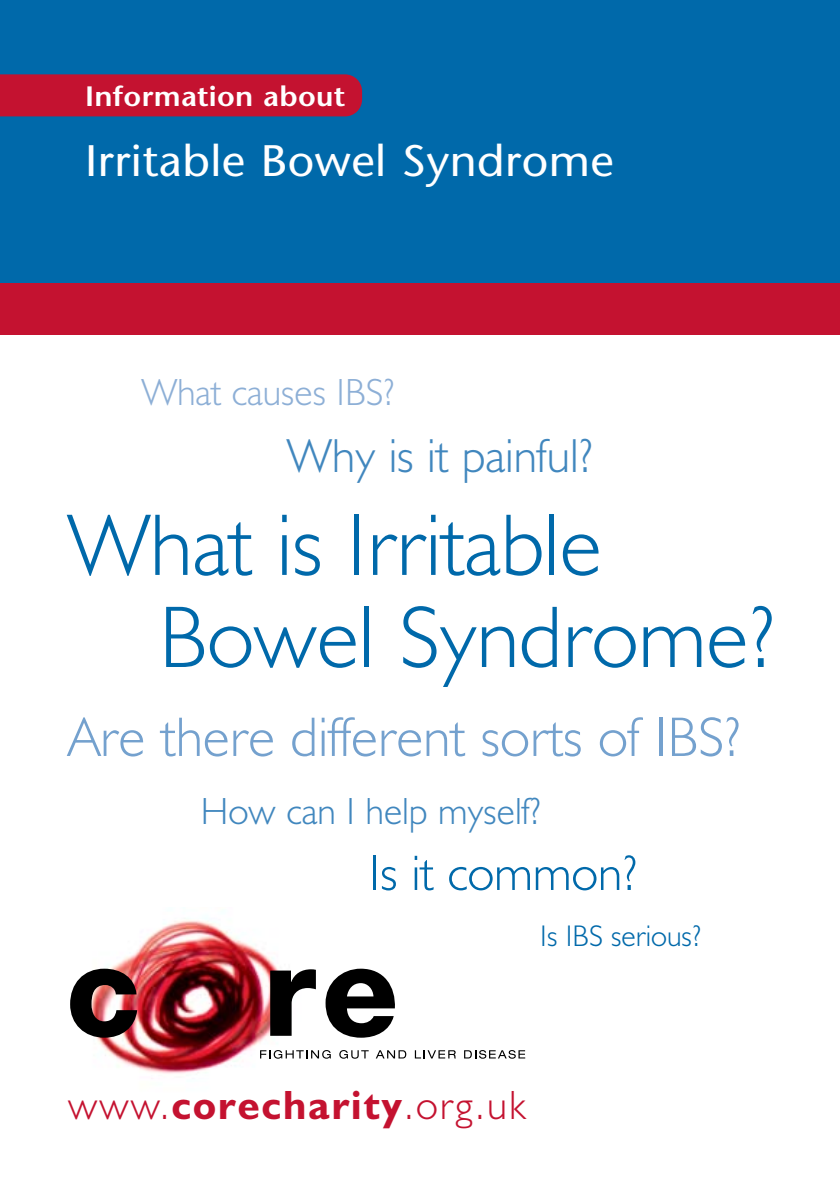
<style>
.page{position:relative;width:840px;height:1191px;background:#fff}
.page>*{position:absolute;margin:0;border:0;box-sizing:border-box;transform-origin:0 0}
.t1{font:300 88px/92px "Humanist 521 BT";color:#0069aa}
.t2{font:300 56px "Humanist 521 BT";color:#74a1ce}
.t3{font:300 50px "Humanist 521 BT";color:#0069aa}
.t4{font:300 48px "Humanist 521 BT";color:#4187be}
.t5{font:500 44px "Stone Sans Std";letter-spacing:.01em;color:#fff;scale:1.05 1}
.t6{font:300 41px "Humanist 521 BT";letter-spacing:.05em;color:#c41230}
.t7{font:300 38px "Humanist 521 BT";color:#4187be}
.t8{font:300 38px "Humanist 521 BT";color:#8dafd6}
.t9{font:300 30px "Humanist 521 BT";color:#0069aa}
.t10{font:600 28px "Stone Sans Std";letter-spacing:.01em;color:#fff;scale:1.05 1}
.s1{font-weight:700}
</style>
<div class="page">
<div style="left:0;top:0;width:839px;height:283px;background:#0069aa"></div>
<img style="left:96px;top:918px;width:216px;height:161px">
<img style="left:70px;top:968px;width:67px;height:69px">
<svg style="left:270px;top:969px;width:46px;height:66px"></svg>
<svg style="left:325px;top:968px;width:70px;height:69px"></svg>
<svg style="left:260px;top:1050px;width:70px;height:8px"></svg>
<svg style="left:339px;top:1050px;width:29px;height:8px"></svg>
<svg style="left:376px;top:1050px;width:30px;height:8px"></svg>
<svg style="left:414px;top:1050px;width:41px;height:8px"></svg>
<svg style="left:464px;top:1050px;width:61px;height:8px"></svg>
<div style="left:0;top:283px;width:839px;height:51px;background:#c41230"></div>
<div style="left:0;top:74px;width:362px;height:42px;background:#c41230"></div>
<p class="t10" style="left:85px;top:79px;width:249px">Information about</p>
<p class="t5" style="left:85px;top:134px;width:505px">Irritable Bowel Syndrome</p>
<p class="t8" style="left:142px;top:369px;width:255px">What causes IBS?</p>
<p class="t4" style="left:287px;top:426px;width:308px">Why is it painful?</p>
<p class="t1" style="left:159px;top:497px;width:618px;text-indent:-91px">What is Irritable<br>Bowel Syndrome?</p>
<p class="t2" style="left:68px;top:702px;width:674px">Are there different sorts of IBS?</p>
<p class="t7" style="left:201px;top:787px;width:342px">How can I help myself?</p>
<p class="t3" style="left:369px;top:842px;width:270px">Is it common?</p>
<p class="t9" style="left:540px;top:917px;width:163px">Is IBS serious?</p>
<p class="t6" style="left:68px;top:1080px;width:459px">www.<span class="s1">corecharity</span>.org.uk</p>
</div>
